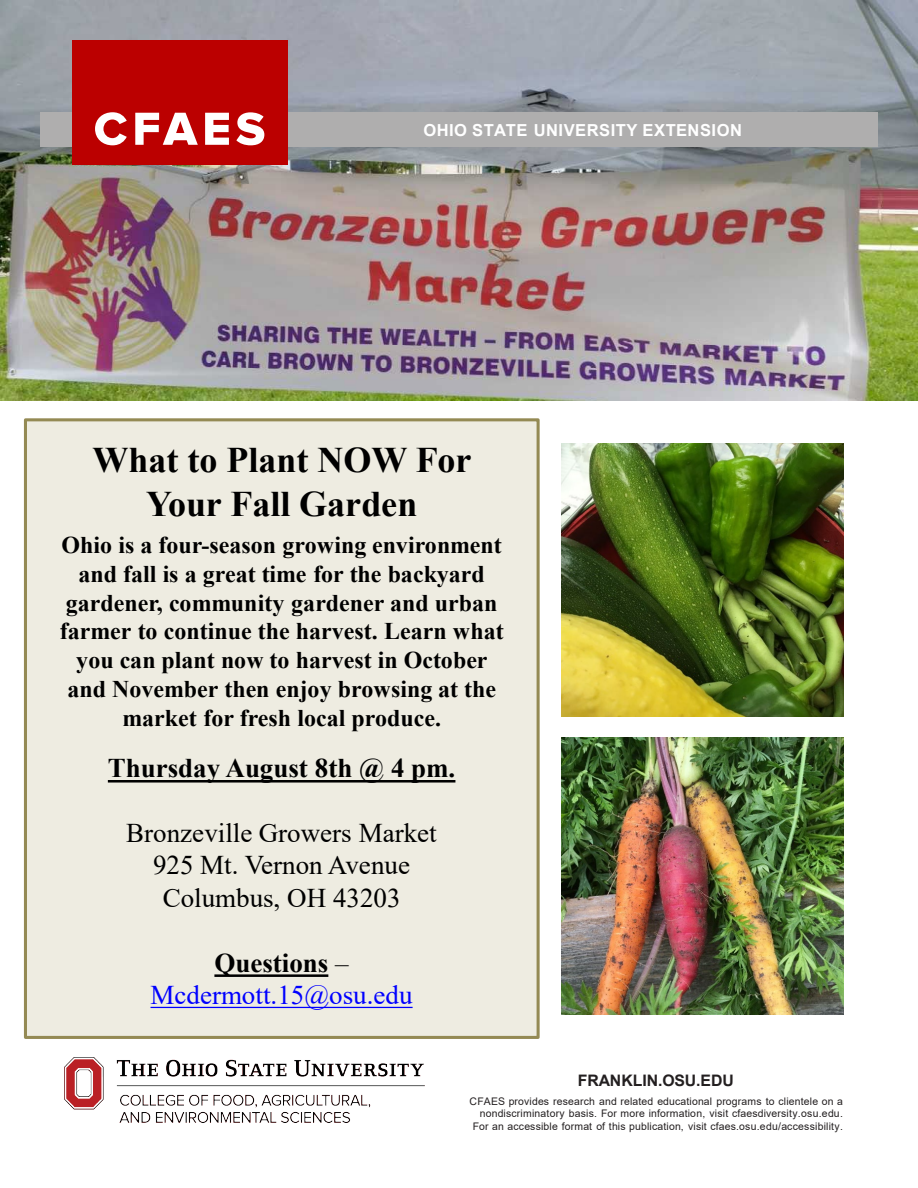
<style>
.page{position:relative;width:918px;height:1188px;background:#fff}
.page>*{position:absolute;margin:0;border:0;box-sizing:border-box;transform-origin:0 0}
.t1{font:700 36px/43.2px "Times New Roman";color:#000;text-align:center}
.t2{font:27px "Times New Roman";color:#000}
.t3{font:700 27px "Times New Roman";color:#000}
.t4{font:27px "Times New Roman";color:#00f}
.t5{font:700 24px/28.8px "Times New Roman";color:#000;text-align:center}
.t6{font:700 16.5px "Arial";letter-spacing:.03em;color:#fff}
.t7{font:700 15.9px "Arial";letter-spacing:-.005em;color:#231f20}
.t8{font:10.5px/12.6px "Arial";letter-spacing:.015em;color:#231f20;text-align:right}
.s1{font-weight:400}
</style>
<div class="page">
<img style="left:0;top:0;width:918px;height:400px">
<img style="left:65px;top:1058px;width:359px;height:64px">
<div style="left:40px;top:112px;width:59px;height:35px;background:#afaeae"></div>
<div style="left:258px;top:112px;width:620px;height:35px;background:#afaeae"></div>
<div style="left:72px;top:40px;width:215px;height:125px;background:#b00"></div>
<svg style="left:95px;top:112px;width:32px;height:33px"></svg>
<svg style="left:135px;top:113px;width:63px;height:32px"></svg>
<svg style="left:205px;top:113px;width:24px;height:32px"></svg>
<svg style="left:236px;top:112px;width:28px;height:33px"></svg>
<div style="left:24px;top:418px;width:516px;height:621px;background:#eeece1;border:3px solid #948a54"></div>
<svg style="left:108px;top:780px;width:347px;height:3px"></svg>
<svg style="left:214px;top:974px;width:114px;height:3px"></svg>
<svg style="left:151px;top:1007px;width:262px;height:1px"></svg>
<img style="left:562px;top:737px;width:282px;height:278px">
<img style="left:562px;top:444px;width:282px;height:272px">
<p class="t6" style="left:423px;top:118px;width:320px">OHIO STATE UNIVERSITY EXTENSION</p>
<p class="t1" style="left:92px;top:438px;width:381px">What to Plant NOW For<br>Your Fall Garden</p>
<p class="t5" style="left:60px;top:530px;width:445px">Ohio is a four-season growing environment and fall is a great time for the backyard gardener, community gardener and urban farmer to continue the harvest. Learn what you can plant now to harvest in October and November then enjoy browsing at the market for fresh local produce.</p>
<p class="t3" style="left:108px;top:749px;width:349px">Thursday August 8th @ 4 pm.</p>
<p class="t2" style="left:126px;top:814px;width:312px">Bronzeville Growers Market</p>
<p class="t2" style="left:153px;top:846px;width:258px">925 Mt. Vernon Avenue</p>
<p class="t2" style="left:163px;top:879px;width:239px">Columbus, OH 43203</p>
<p class="t3" style="left:214px;top:943px;width:136px">Questions <span class="s1">–</span></p>
<p class="t4" style="left:151px;top:976px;width:264px">Mcdermott.15@osu.edu</p>
<p class="t7" style="left:578px;top:1069px;width:158px">FRANKLIN.OSU.EDU</p>
<p class="t8" style="left:470px;top:1095px;width:375px">CFAES provides research and related educational programs to clientele on a nondiscriminatory basis. For more information, visit cfaesdiversity.osu.edu.<br>For an accessible format of this publication, visit cfaes.osu.edu/accessibility.</p>
</div>
